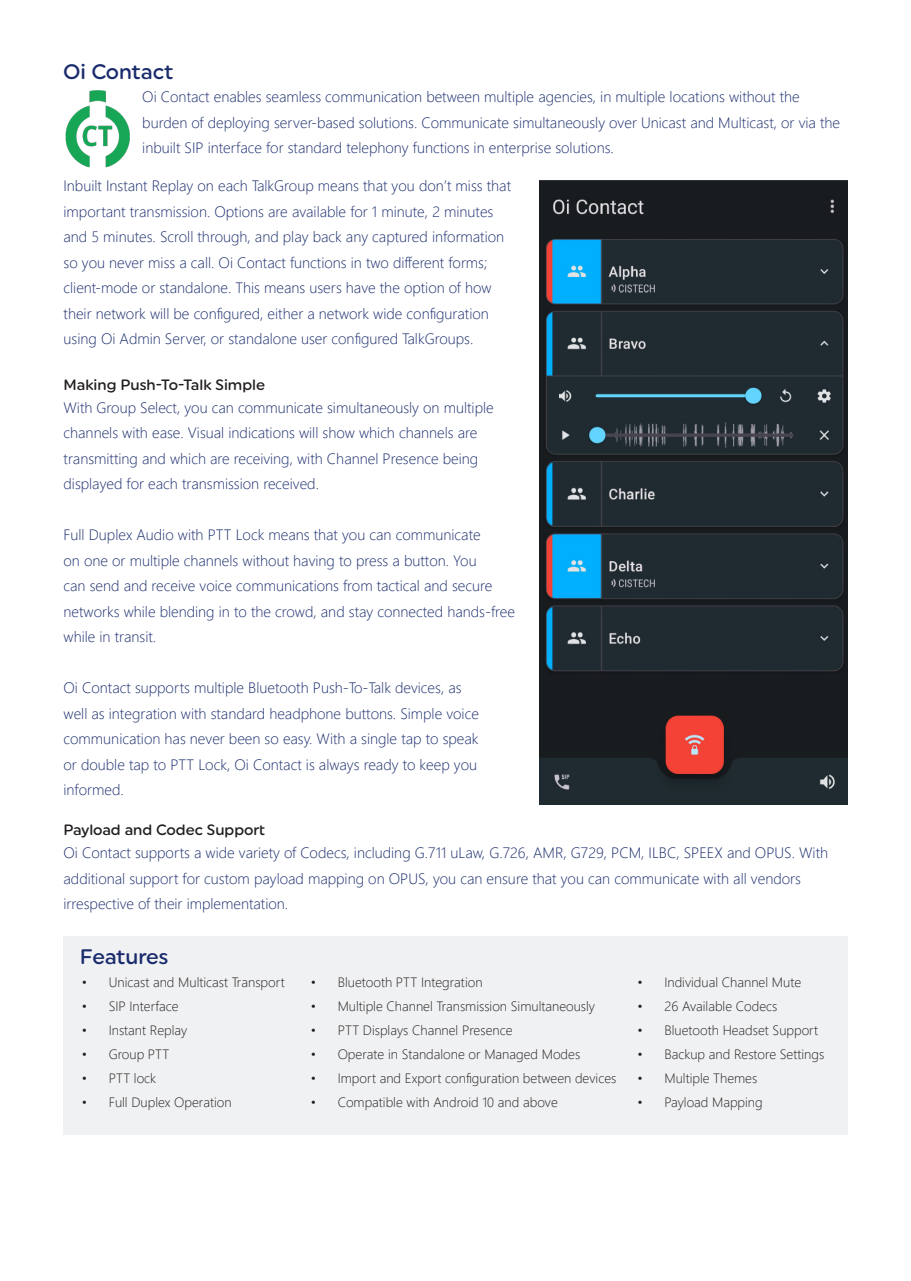
<style>
.page{position:relative;width:911px;height:1281px;background:#fff}
.page>*{position:absolute;margin:0;border:0;box-sizing:border-box;transform-origin:0 0}
.Second_Page_Heading{font:500 21px "Uniform Rounded";letter-spacing:-.005em;color:#192b6c}
.Second_Page_Heading-2{font:300 15px/25.5px "Segoe UI";color:#192b6c}
.Second_Page_Large_Bo{font:500 15px "Uniform Rounded";color:#231f20}
.t1{font:300 13.5px "Segoe UI";color:#231f20}
</style>
<div class="page">
<div style="left:64px;top:936px;width:784px;height:198px;background:#f0f1f2"></div>
<img style="left:539px;top:180px;width:309px;height:625px">
<img style="left:65px;top:90px;width:65px;height:78px">
<p class="Second_Page_Heading" style="left:63px;top:59px;width:112px">Oi Contact</p>
<p class="Second_Page_Heading-2" style="left:142px;top:83px;width:699px">Oi Contact enables seamless communication between multiple agencies, in multiple locations without the burden of deploying server-based solutions. Communicate simultaneously over Unicast and Multicast, or via the inbuilt SIP interface for standard telephony functions in enterprise solutions.</p>
<p class="Second_Page_Heading-2" style="left:64px;top:172px;width:449px">Inbuilt Instant Replay on each TalkGroup means that you don’t miss that important transmission. Options are available for 1 minute, 2 minutes and 5 minutes. Scroll through, and play back any captured information so you never miss a call. Oi Contact functions in two different forms; client-mode or standalone. This means users have the option of how their network will be configured, either a network wide configuration using Oi Admin Server, or standalone user configured TalkGroups.</p>
<p class="Second_Page_Large_Bo" style="left:64px;top:375px;width:203px">Making Push-To-Talk Simple</p>
<p class="Second_Page_Heading-2" style="left:64px;top:393px;width:432px">With Group Select, you can communicate simultaneously on multiple channels with ease. Visual indications will show which channels are transmitting and which are receiving, with Channel Presence being displayed for each transmission received.</p>
<p class="Second_Page_Heading-2" style="left:64px;top:521px;width:453px">Full Duplex Audio with PTT Lock means that you can communicate<br>on one or multiple channels without having to press a button. You<br>can send and receive voice communications from tactical and secure networks while blending in to the crowd, and stay connected hands-free while in transit.</p>
<p class="Second_Page_Heading-2" style="left:64px;top:674px;width:417px">Oi Contact supports multiple Bluetooth Push-To-Talk devices, as well as integration with standard headphone buttons. Simple voice communication has never been so easy. With a single tap to speak or double tap to PTT Lock, Oi Contact is always ready to keep you informed.</p>
<p class="Second_Page_Large_Bo" style="left:64px;top:821px;width:203px">Payload and Codec Support</p>
<p class="Second_Page_Heading-2" style="left:64px;top:838px;width:766px">Oi Contact supports a wide variety of Codecs, including G.711 uLaw, G.726, AMR, G729, PCM, ILBC, SPEEX and OPUS. With additional support for custom payload mapping on OPUS, you can ensure that you can communicate with all vendors irrespective of their implementation.</p>
<p class="Second_Page_Heading" style="left:80px;top:944px;width:90px">Features</p>
<p class="t1" style="left:82px;top:970px;width:205px">• Unicast and Multicast Transport</p>
<p class="t1" style="left:82px;top:994px;width:99px">• SIP Interface</p>
<p class="t1" style="left:82px;top:1018px;width:107px">• Instant Replay</p>
<p class="t1" style="left:82px;top:1042px;width:89px">• Group PTT</p>
<p class="t1" style="left:82px;top:1066px;width:76px">• PTT lock</p>
<p class="t1" style="left:82px;top:1090px;width:151px">• Full Duplex Operation</p>
<p class="t1" style="left:311px;top:969px;width:173px">• Bluetooth PTT Integration</p>
<p class="t1" style="left:311px;top:993px;width:286px">• Multiple Channel Transmission Simultaneously</p>
<p class="t1" style="left:311px;top:1017px;width:203px">• PTT Displays Channel Presence</p>
<p class="t1" style="left:311px;top:1041px;width:271px">• Operate in Standalone or Managed Modes</p>
<p class="t1" style="left:311px;top:1065px;width:307px">• Import and Export configuration between devices</p>
<p class="t1" style="left:311px;top:1089px;width:249px">• Compatible with Android 10 and above</p>
<p class="t1" style="left:637px;top:970px;width:165px">• Individual Channel Mute</p>
<p class="t1" style="left:637px;top:994px;width:142px">• 26 Available Codecs</p>
<p class="t1" style="left:637px;top:1018px;width:182px">• Bluetooth Headset Support</p>
<p class="t1" style="left:637px;top:1042px;width:188px">• Backup and Restore Settings</p>
<p class="t1" style="left:637px;top:1066px;width:121px">• Multiple Themes</p>
<p class="t1" style="left:637px;top:1090px;width:127px">• Payload Mapping</p>
</div>
